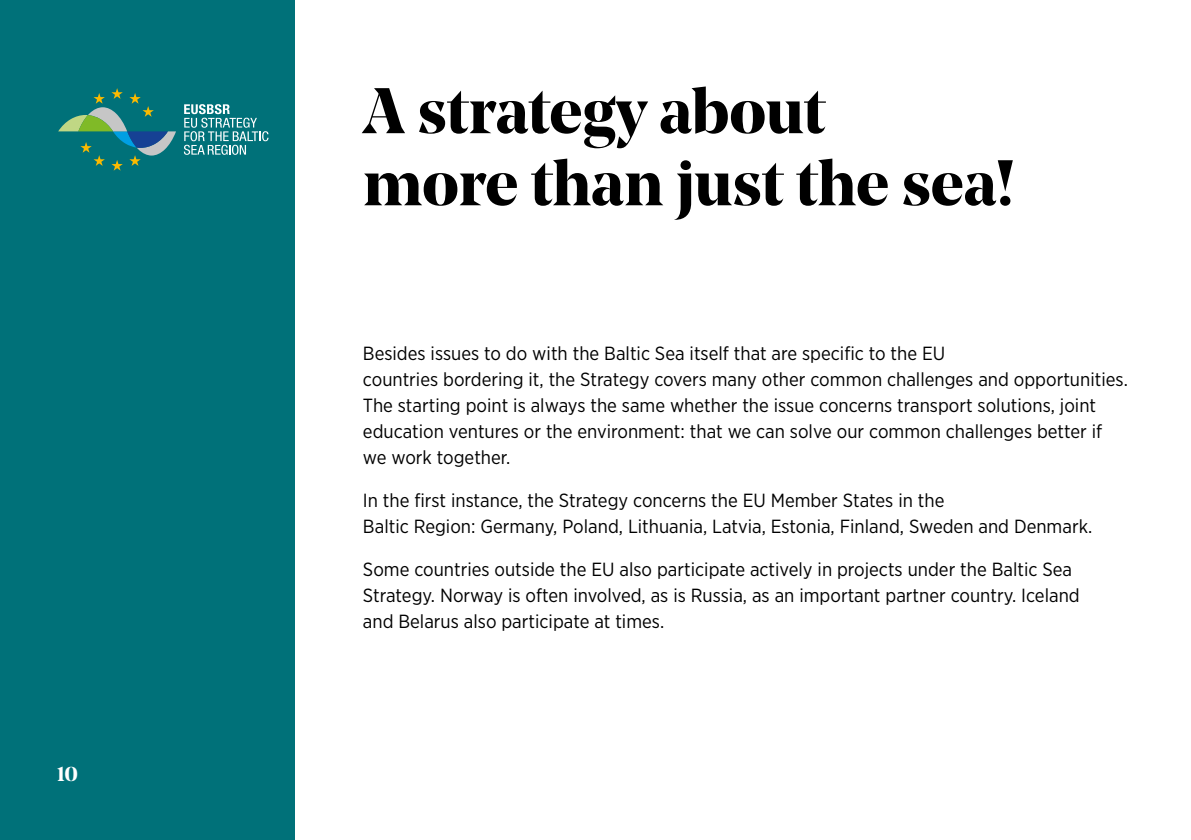
<style>
.page{position:relative;width:1191px;height:840px;background:#fff}
.page>*{position:absolute;margin:0;border:0;box-sizing:border-box;transform-origin:0 0}
.t1{font:700 64px/72px "Noe Display";color:#000}
.t2{font:700 20px "Noe Display";color:#fff}
.Brödtext{font:19px/26px "Gotham Narrow";color:#000}
</style>
<div class="page">
<div style="left:0;top:0;width:295px;height:839px;background:#007179"></div>
<svg style="left:58px;top:88px;width:118px;height:82px"></svg>
<svg style="left:184px;top:104px;width:84px;height:51px"></svg>
<p class="t2" style="left:57px;top:760px;width:23px">10</p>
<h2 class="t1" style="left:363px;top:74px;width:654px">A strategy about<br>more than just the sea!</h2>
<p class="Brödtext" style="left:363px;top:340px;width:766px">Besides issues to do with the Baltic Sea itself that are specific to the EU<br>countries bordering it, the Strategy covers many other common challenges and opportunities.<br>The starting point is always the same whether the issue concerns transport solutions, joint education ventures or the environment: that we can solve our common challenges better if we work together.</p>
<p class="Brödtext" style="left:363px;top:487px;width:731px">In the first instance, the Strategy concerns the EU Member States in the<br>Baltic Region: Germany, Poland, Lithuania, Latvia, Estonia, Finland, Sweden and Denmark.</p>
<p class="Brödtext" style="left:363px;top:556px;width:718px">Some countries outside the EU also participate actively in projects under the Baltic Sea<br>Strategy. Norway is often involved, as is Russia, as an important partner country. Iceland and Belarus also participate at times.</p>
</div>
